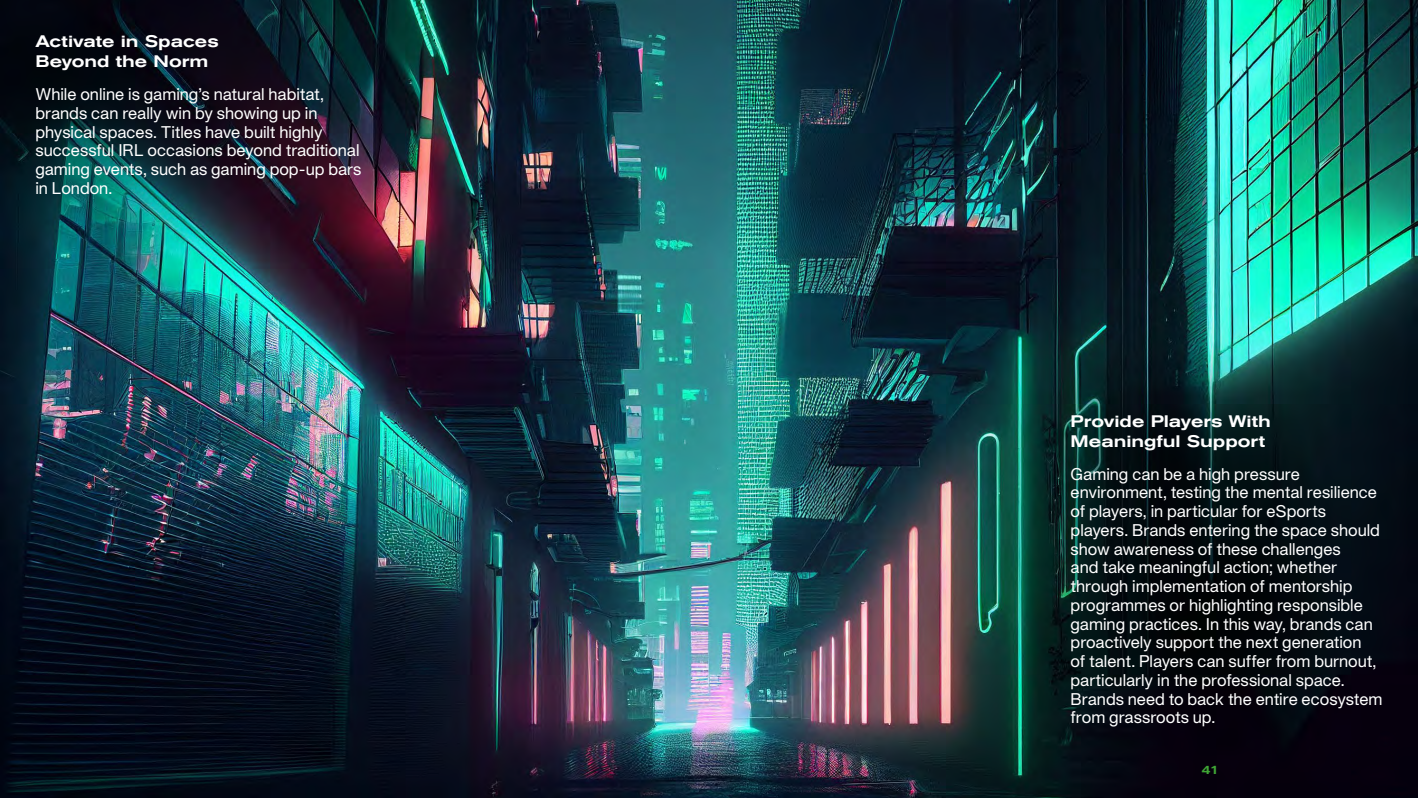
<style>
.page{position:relative;width:1418px;height:798px;background:#fff}
.page>*{position:absolute;margin:0;border:0;box-sizing:border-box;transform-origin:0 0}
.t1{font:16.5px/18.8px "APK Protocol Regular";letter-spacing:-.005em;color:#fff}
.t2{font:500 expanded 16.5px/19.9px "Akzidenz Grotesk BQ";color:#fff}
.t3{font:500 expanded 12.5px "Akzidenz Grotesk BQ";color:#3fa535}
</style>
<div class="page">
<img style="left:0;top:0;width:1417px;height:797px">
<p class="t2" style="left:35px;top:32px;width:185px">Activate in Spaces<br>Beyond the Norm</p>
<p class="t1" style="left:35px;top:84px;width:327px">While online is gaming’s natural habitat, brands can really win by showing up in physical spaces. Titles have built highly successful IRL occasions beyond traditional gaming events, such as gaming pop-up bars in London.</p>
<p class="t2" style="left:1070px;top:411px;width:202px">Provide Players With<br>Meaningful Support</p>
<p class="t1" style="left:1070px;top:463px;width:313px">Gaming can be a high pressure environment, testing the mental resilience of players, in particular for eSports players. Brands entering the space should show awareness of these challenges<br>and take meaningful action; whether through implementation of mentorship programmes or highlighting responsible gaming practices. In this way, brands can proactively support the next generation<br>of talent. Players can suffer from burnout, particularly in the professional space.<br>Brands need to back the entire ecosystem from grassroots up.</p>
<p class="t3" style="left:1201px;top:762px;width:19px">41</p>
</div>
